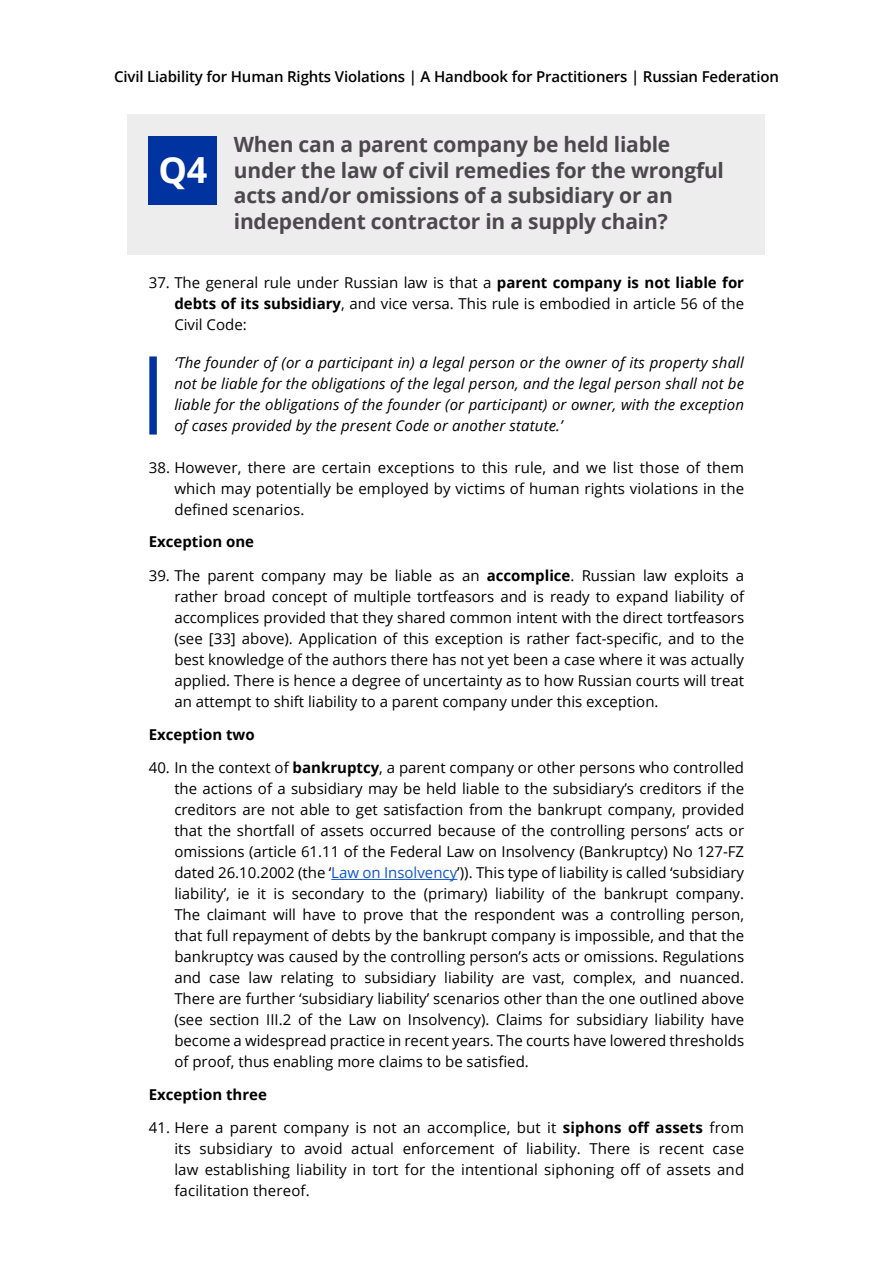
<style>
.page{position:relative;width:893px;height:1263px;background:#fff}
.page>*{position:absolute;margin:0;border:0;box-sizing:border-box;transform-origin:0 0}
.t1{font:700 36px "Open Sans";color:#fff}
.Question_Box_Text{font:700 21px/25.5px "Open Sans";letter-spacing:-.01em;color:#4d484e}
.t2{font:15px/21px "Open Sans";color:#000;text-align:justify}
.Block_Quotes{font:italic 15px/21px "Open Sans";letter-spacing:.01em;color:#000;text-align:justify}
.t3{font:600 15px "Open Sans";letter-spacing:-.01em;color:#000}
.Sub_Heading_L2_space{font:700 15px "Open Sans";color:#000}
.s1{font-weight:700}
.s2{color:#15c}
</style>
<div class="page">
<div style="left:128px;top:115px;width:637px;height:140px;background:#ededed"></div>
<div style="left:149px;top:356px;width:8px;height:79px;background:#0032a0"></div>
<hr style="left:331px;top:879px;width:126px;height:1px;background:#15c">
<div style="left:149px;top:136px;width:68px;height:68px;background:#0032a0"></div>
<p class="t3" style="left:114px;top:67px;width:666px">Civil Liability for Human Rights Violations | A Handbook for Practitioners | Russian Federation</p>
<p class="t1" style="left:158px;top:144px;width:50px">Q4</p>
<p class="Question_Box_Text" style="left:234px;top:131px;width:492px">When can a parent company be held liable under the law of civil remedies for the wrongful acts and/or omissions of a subsidiary or an independent contractor in a supply chain?</p>
<p class="t2" style="left:174px;top:272px;width:571px;text-indent:-26px">37. The general rule under Russian law is that a <span class="s1">parent company is not liable for debts of its subsidiary</span>, and vice versa. This rule is embodied in article 56 of the Civil Code:</p>
<p class="Block_Quotes" style="left:174px;top:352px;width:571px">‘The founder of (or a participant in) a legal person or the owner of its property shall not be liable for the obligations of the legal person, and the legal person shall not be liable for the obligations of the founder (or participant) or owner, with the exception of cases provided by the present Code or another statute.’</p>
<p class="t2" style="left:174px;top:457px;width:571px;text-indent:-26px">38. However, there are certain exceptions to this rule, and we list those of them which may potentially be employed by victims of human rights violations in the defined scenarios.</p>
<p class="Sub_Heading_L2_space" style="left:149px;top:531px;width:107px">Exception one</p>
<p class="t2" style="left:174px;top:565px;width:571px;text-indent:-26px">39. The parent company may be liable as an <span class="s1">accomplice</span>. Russian law exploits a rather broad concept of multiple tortfeasors and is ready to expand liability of accomplices provided that they shared common intent with the direct tortfeasors (see [33] above). Application of this exception is rather fact-specific, and to the best knowledge of the authors there has not yet been a case where it was actually applied. There is hence a degree of uncertainty as to how Russian courts will treat an attempt to shift liability to a parent company under this exception.</p>
<p class="Sub_Heading_L2_space" style="left:149px;top:723px;width:107px">Exception two</p>
<p class="t2" style="left:174px;top:757px;width:571px;text-indent:-26px">40. In the context of <span class="s1">bankruptcy</span>, a parent company or other persons who controlled the actions of a subsidiary may be held liable to the subsidiary’s creditors if the creditors are not able to get satisfaction from the bankrupt company, provided that the shortfall of assets occurred because of the controlling persons’ acts or omissions (article 61.11 of the Federal Law on Insolvency (Bankruptcy) No 127-FZ dated 26.10.2002 (the ‘<span class="s2">Law on Insolvency</span>’)). This type of liability is called ‘subsidiary liability’, ie it is secondary to the (primary) liability of the bankrupt company.<br>The claimant will have to prove that the respondent was a controlling person, that full repayment of debts by the bankrupt company is impossible, and that the bankruptcy was caused by the controlling person’s acts or omissions. Regulations and case law relating to subsidiary liability are vast, complex, and nuanced.<br>There are further ‘subsidiary liability’ scenarios other than the one outlined above (see section III.2 of the Law on Insolvency). Claims for subsidiary liability have become a widespread practice in recent years. The courts have lowered thresholds of proof, thus enabling more claims to be satisfied.</p>
<p class="Sub_Heading_L2_space" style="left:149px;top:1083px;width:120px">Exception three</p>
<p class="t2" style="left:174px;top:1117px;width:571px;text-indent:-26px">41. Here a parent company is not an accomplice, but it <span class="s1">siphons off assets</span> from its subsidiary to avoid actual enforcement of liability. There is recent case law establishing liability in tort for the intentional siphoning off of assets and facilitation thereof.</p>
</div>
